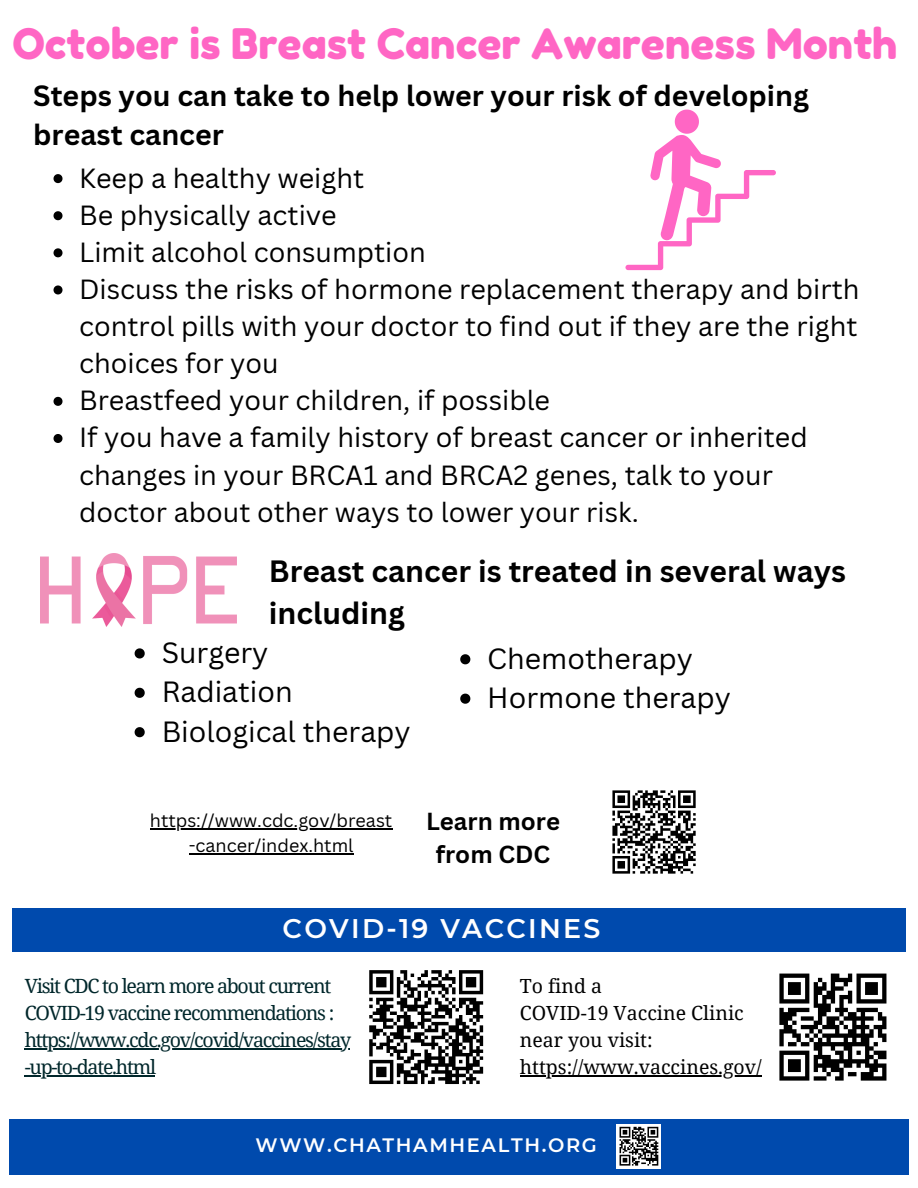
<style>
.page{position:relative;width:918px;height:1188px;background:#fff}
.page>*{position:absolute;margin:0;border:0;box-sizing:border-box;transform-origin:0 0}
.t1{font:42px "Fredoka One";color:#ff66c4}
.t2{font:700 30px/41.7px "Canva Sans";color:#000}
.t3{font:28.5px "Canva Sans";color:#000}
.t4{font:700 28.5px/39.3px "Canva Sans";color:#000}
.t5{font:27px/37.2px "Canva Sans";color:#000;text-align:justify}
.t6{font:600 26.85px "Montserrat";letter-spacing:.085em;color:#fff}
.t7{font:700 24px/32.7px "Canva Sans";color:#000;text-align:center}
.t8{font:19.65px/27px "Noto Serif";letter-spacing:-.065em;color:#00272b}
.t9{font:19.5px "Noto Serif";color:#000}
.t10{font:600 19.35px "Montserrat";letter-spacing:.085em;color:#fff}
.t11{font:18px/24.8px "Canva Sans";color:#000;text-align:center}
</style>
<div class="page">
<div style="left:9px;top:1119px;width:900px;height:56px;background:#004aad"></div>
<svg style="left:616px;top:1124px;width:45px;height:45px"></svg>
<svg style="left:620px;top:1127px;width:38px;height:39px"></svg>
<div style="left:12px;top:908px;width:894px;height:43px;background:#004aad"></div>
<svg style="left:779px;top:974px;width:107px;height:102px"></svg>
<div style="left:779px;top:1076px;width:30px;height:5px;background:#000"></div>
<div style="left:814px;top:1076px;width:13px;height:5px;background:#000"></div>
<div style="left:835px;top:1076px;width:9px;height:5px;background:#000"></div>
<div style="left:861px;top:1076px;width:25px;height:5px;background:#000"></div>
<svg style="left:625px;top:110px;width:151px;height:160px"></svg>
<svg style="left:135px;top:648px;width:10px;height:11px"></svg>
<svg style="left:135px;top:688px;width:10px;height:10px"></svg>
<svg style="left:135px;top:727px;width:10px;height:10px"></svg>
<svg style="left:612px;top:790px;width:84px;height:84px"></svg>
<img style="left:40px;top:554px;width:196px;height:73px">
<hr style="left:25px;top:1048px;width:325px;height:2px;background:#00272b">
<hr style="left:25px;top:1075px;width:130px;height:2px;background:#00272b">
<hr style="left:520px;top:1075px;width:242px;height:2px;background:#000">
<svg style="left:54px;top:174px;width:9px;height:9px"></svg>
<svg style="left:54px;top:211px;width:9px;height:9px"></svg>
<svg style="left:54px;top:248px;width:9px;height:9px"></svg>
<svg style="left:54px;top:285px;width:9px;height:9px"></svg>
<svg style="left:54px;top:397px;width:9px;height:9px"></svg>
<svg style="left:54px;top:434px;width:9px;height:9px"></svg>
<hr style="left:150px;top:829px;width:242px;height:1px;background:#000">
<hr style="left:189px;top:853px;width:165px;height:1px;background:#000">
<svg style="left:460px;top:654px;width:10px;height:10px"></svg>
<svg style="left:460px;top:694px;width:10px;height:10px"></svg>
<svg style="left:369px;top:970px;width:115px;height:114px"></svg>
<p class="t1" style="left:12px;top:18px;width:887px">October is Breast Cancer Awareness Month</p>
<h1 class="t4" style="left:33px;top:75px;width:777px">Steps you can take to help lower your risk of developing breast cancer</h1>
<h5 class="t5" style="left:79px;top:159px;width:287px">Keep a healthy weight</h5>
<p class="t5" style="left:79px;top:196px;width:259px">Be physically active</p>
<h4 class="t5" style="left:79px;top:233px;width:348px">Limit alcohol consumption</h4>
<p class="t5" style="left:79px;top:270px;width:782px">Discuss the risks of hormone replacement therapy and birth control pills with your doctor to find out if they are the right choices for you</p>
<p class="t5" style="left:79px;top:381px;width:472px">Breastfeed your children, if possible</p>
<p class="t5" style="left:79px;top:418px;width:730px;text-align:left">If you have a family history of breast cancer or inherited changes in your BRCA1 and BRCA2 genes, talk to your doctor about other ways to lower your risk.</p>
<h2 class="t2" style="left:269px;top:550px;width:579px">Breast cancer is treated in several ways including</h2>
<p class="t3" style="left:162px;top:633px;width:108px">Surgery</p>
<p class="t3" style="left:162px;top:672px;width:133px">Radiation</p>
<p class="t3" style="left:162px;top:711px;width:251px">Biological therapy</p>
<p class="t3" style="left:487px;top:638px;width:207px">Chemotherapy</p>
<p class="t3" style="left:487px;top:678px;width:245px">Hormone therapy</p>
<p class="t11" style="left:150px;top:808px;width:244px">https://www.cdc.gov/breast -cancer/index.html</p>
<p class="t7" style="left:426px;top:805px;width:136px">Learn more from CDC</p>
<p class="t6" style="left:283px;top:912px;width:319px">COVID-19 VACCINES</p>
<p class="t8" style="left:25px;top:972px;width:311px">Visit CDC to learn more about current<br>COVID-19 vaccine recommendations :</p>
<p class="t8" style="left:25px;top:1026px;width:328px">https://www.cdc.gov/covid/vaccines/stay</p>
<h2 class="t8" style="left:25px;top:1053px;width:133px">-up-to-date.html</h2>
<p class="t9" style="left:520px;top:972px;width:84px">To find a</p>
<p class="t9" style="left:520px;top:999px;width:226px">COVID-19 Vaccine Clinic</p>
<p class="t9" style="left:520px;top:1026px;width:134px">near you visit:</p>
<p class="t9" style="left:520px;top:1053px;width:243px">https://www.vaccines.gov/</p>
<p class="t10" style="left:256px;top:1133px;width:343px">WWW.CHATHAMHEALTH.ORG</p>
</div>
